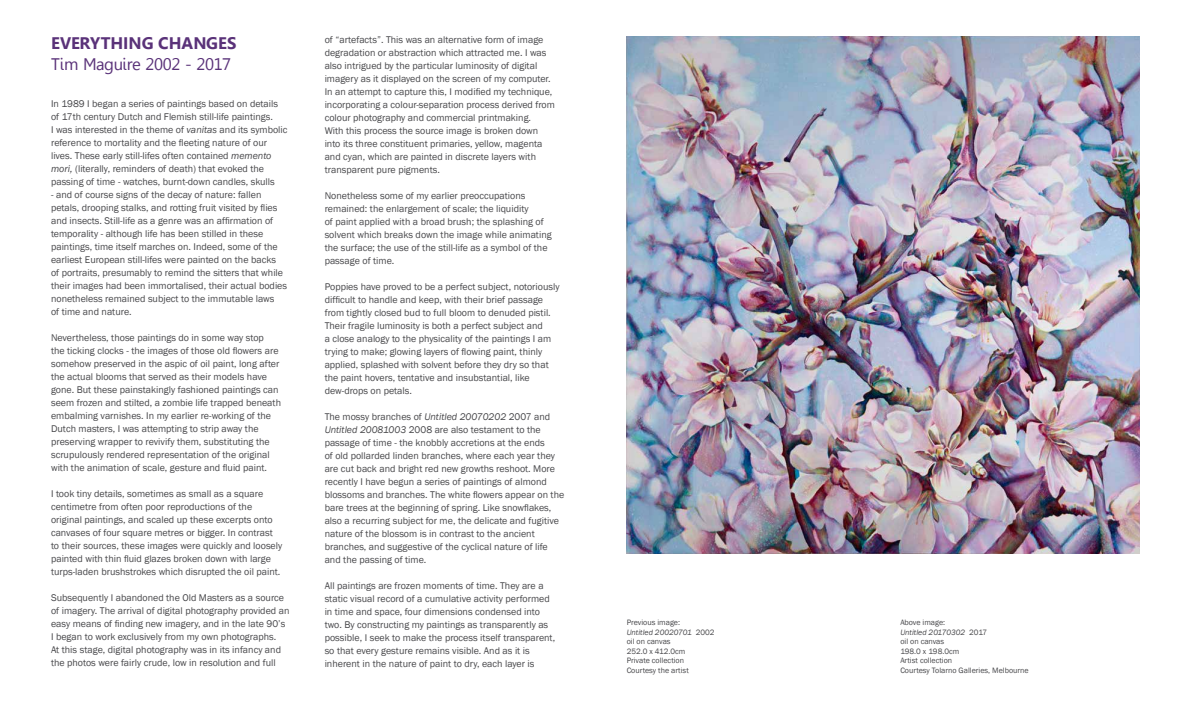
<style>
.page{position:relative;width:1191px;height:709px;background:#fff}
.page>*{position:absolute;margin:0;border:0;box-sizing:border-box;transform-origin:0 0}
.t1{font:16.7px "Gisha";letter-spacing:-.02em;color:#5a3279}
.t2{font:700 16.7px "Gisha";color:#5a3279}
.t3{font:10px/13px "Franklin Gothic";color:#47474a}
.t4{font:8px/9.6px "Franklin Gothic";color:#47474a}
.s1{font-style:italic}
</style>
<div class="page">
<img style="left:626px;top:36px;width:514px;height:517px">
<h1 class="t2" style="left:51px;top:33px;width:187px">EVERYTHING CHANGES</h1>
<h1 class="t1" style="left:51px;top:54px;width:181px">Tim Maguire 2002 - 2017</h1>
<p class="t3" style="left:51px;top:97px;width:238px">In 1989 I began a series of paintings based on details of 17th century Dutch and Flemish still-life paintings.<br>I was interested in the theme of <span class="s1">vanitas</span> and its symbolic reference to mortality and the fleeting nature of our lives. These early still-lifes often contained <span class="s1">memento mori,</span> (literally, reminders of death) that evoked the passing of time - watches, burnt-down candles, skulls</p>
<p class="t3" style="left:51px;top:188px;width:238px">- and of course signs of the decay of nature: fallen petals, drooping stalks, and rotting fruit visited by flies and insects. Still-life as a genre was an affirmation of temporality - although life has been stilled in these paintings, time itself marches on. Indeed, some of the earliest European still-lifes were painted on the backs<br>of portraits, presumably to remind the sitters that while their images had been immortalised, their actual bodies nonetheless remained subject to the immutable laws<br>of time and nature.</p>
<p class="t3" style="left:51px;top:331px;width:231px">Nevertheless, those paintings do in some way stop<br>the ticking clocks - the images of those old flowers are somehow preserved in the aspic of oil paint, long after the actual blooms that served as their models have gone. But these painstakingly fashioned paintings can seem frozen and stilted, a zombie life trapped beneath embalming varnishes. In my earlier re-working of the Dutch masters, I was attempting to strip away the preserving wrapper to revivify them, substituting the scrupulously rendered representation of the original with the animation of scale, gesture and fluid paint.</p>
<p class="t3" style="left:51px;top:487px;width:233px">I took tiny details, sometimes as small as a square centimetre from often poor reproductions of the original paintings, and scaled up these excerpts onto canvases of four square metres or bigger. In contrast to their sources, these images were quickly and loosely painted with thin fluid glazes broken down with large turps-laden brushstrokes which disrupted the oil paint.</p>
<p class="t3" style="left:51px;top:591px;width:240px">Subsequently I abandoned the Old Masters as a source of imagery. The arrival of digital photography provided an easy means of finding new imagery, and in the late 90’s I began to work exclusively from my own photographs.<br>At this stage, digital photography was in its infancy and the photos were fairly crude, low in resolution and full</p>
<p class="t3" style="left:325px;top:33px;width:232px">of “artefacts”. This was an alternative form of image degradation or abstraction which attracted me. I was also intrigued by the particular luminosity of digital imagery as it displayed on the screen of my computer.<br>In an attempt to capture this, I modified my technique, incorporating a colour-separation process derived from colour photography and commercial printmaking.<br>With this process the source image is broken down into its three constituent primaries, yellow, magenta and cyan, which are painted in discrete layers with transparent pure pigments.</p>
<p class="t3" style="left:325px;top:189px;width:228px">Nonetheless some of my earlier preoccupations remained: the enlargement of scale; the liquidity<br>of paint applied with a broad brush; the splashing of solvent which breaks down the image while animating the surface; the use of the still-life as a symbol of the passage of time.</p>
<p class="t3" style="left:325px;top:280px;width:236px">Poppies have proved to be a perfect subject, notoriously difficult to handle and keep, with their brief passage from tightly closed bud to full bloom to denuded pistil.<br>Their fragile luminosity is both a perfect subject and<br>a close analogy to the physicality of the paintings I am trying to make; glowing layers of flowing paint, thinly applied, splashed with solvent before they dry so that the paint hovers, tentative and insubstantial, like dew-drops on petals.</p>
<p class="t3" style="left:325px;top:410px;width:241px">The mossy branches of <span class="s1">Untitled 20070202</span> 2007 and <span class="s1">Untitled 20081003</span> 2008 are also testament to the passage of time - the knobbly accretions at the ends<br>of old pollarded linden branches, where each year they are cut back and bright red new growths reshoot. More recently I have begun a series of paintings of almond blossoms and branches. The white flowers appear on the bare trees at the beginning of spring. Like snowflakes, also a recurring subject for me, the delicate and fugitive nature of the blossom is in contrast to the ancient branches, and suggestive of the cyclical nature of life and the passing of time.</p>
<p class="t3" style="left:325px;top:579px;width:232px">All paintings are frozen moments of time. They are a static visual record of a cumulative activity performed in time and space, four dimensions condensed into two. By constructing my paintings as transparently as possible, I seek to make the process itself transparent, so that every gesture remains visible. And as it is inherent in the nature of paint to dry, each layer is</p>
<p class="t4" style="left:626px;top:617px;width:89px">Previous image:<br><span class="s1">Untitled 20020701</span> 2002 oil on canvas<br>252.0 x 412.0cm<br>Private collection<br>Courtesy the artist</p>
<p class="t4" style="left:900px;top:617px;width:130px">Above image:<br><span class="s1">Untitled 20170302</span> 2017<br>oil on canvas<br>198.0 x 198.0cm<br>Artist collection<br>Courtesy Tolarno Galleries, Melbourne</p>
</div>
